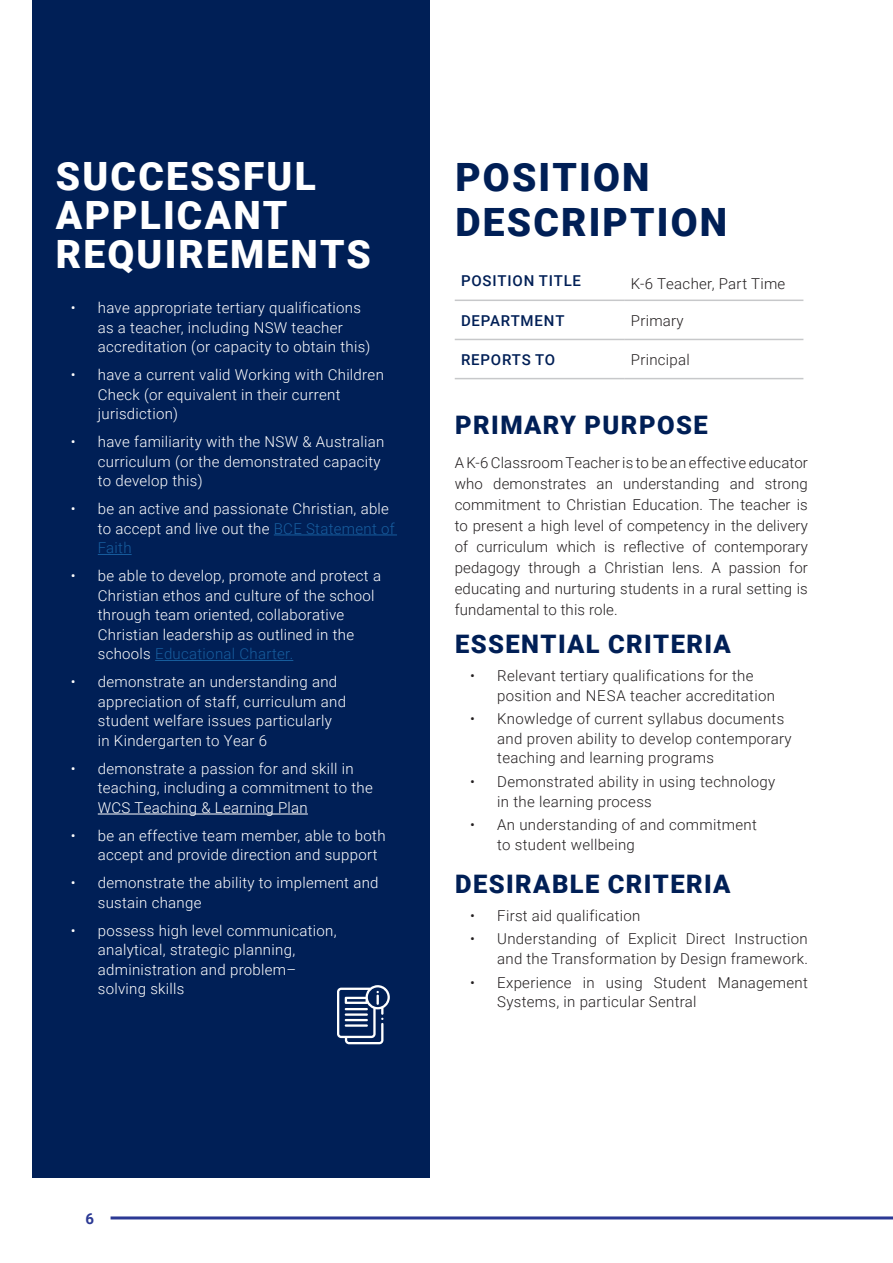
<style>
.page{position:relative;width:893px;height:1263px;background:#fff}
.page>*{position:absolute;margin:0;border:0;box-sizing:border-box;transform-origin:0 0}
.Heading{font:900 39px/39px "Roboto";letter-spacing:.055em;color:#fff}
.Heading-2{font:900 39px/45px "Roboto";letter-spacing:.055em;color:#001f56}
._02_Sub_heading{font:900 25.5px "Roboto";letter-spacing:.055em;color:#001f56}
.Body_text{font:900 25.5px "Roboto";letter-spacing:.055em;color:#001f56}
.t1{font:300 15px/19.5px "Roboto";letter-spacing:.02em;color:#fff}
.Body_text-2{font:300 15px/21px "Roboto";letter-spacing:.02em;color:#231f20}
.Leading_sentence{font:500 15px "Roboto";letter-spacing:.055em;color:#001f56}
.t2{font:700 15px "Roboto";color:#2b3994}
.s1{color:#175d9e}
</style>
<div class="page">
<hr style="left:455px;top:300px;width:170px;height:1px;background:#c7c8ca">
<hr style="left:625px;top:300px;width:178px;height:1px;background:#c7c8ca">
<hr style="left:455px;top:339px;width:170px;height:1px;background:#c7c8ca">
<hr style="left:625px;top:339px;width:178px;height:1px;background:#c7c8ca">
<hr style="left:455px;top:378px;width:170px;height:1px;background:#c7c8ca">
<hr style="left:625px;top:378px;width:178px;height:1px;background:#c7c8ca">
<div style="left:32px;top:0;width:397px;height:1178px;background:#001f56"></div>
<svg style="left:337px;top:985px;width:53px;height:59px"></svg>
<hr style="left:345px;top:1008px;width:23px;height:2px;background:#fff">
<hr style="left:345px;top:1013px;width:23px;height:3px;background:#fff">
<hr style="left:345px;top:1019px;width:23px;height:2px;background:#fff">
<hr style="left:345px;top:1024px;width:23px;height:3px;background:#fff">
<hr style="left:274px;top:535px;width:123px;height:1px;background:#175d9e">
<hr style="left:98px;top:554px;width:34px;height:1px;background:#175d9e">
<hr style="left:155px;top:660px;width:138px;height:1px;background:#175d9e">
<hr style="left:98px;top:814px;width:210px;height:1px;background:#fff">
<hr style="left:111px;top:1216px;width:782px;height:3px;background:#2b3994">
<p class="Heading" style="left:56px;top:155px;width:316px">SUCCESSFUL<br>APPLICANT<br>REQUIREMENTS</p>
<p class="t1" style="left:98px;top:298px;width:274px;text-indent:-27px">• have appropriate tertiary qualifications as a teacher, including NSW teacher accreditation (or capacity to obtain this)</p>
<p class="t1" style="left:98px;top:365px;width:288px;text-indent:-27px">• have a current valid Working with Children<br>Check (or equivalent in their current jurisdiction)</p>
<p class="t1" style="left:98px;top:432px;width:288px;text-indent:-27px">• have familiarity with the NSW &amp; Australian curriculum (or the demonstrated capacity to develop this)</p>
<p class="t1" style="left:98px;top:499px;width:299px;text-indent:-27px">• be an active and passionate Christian, able to accept and live out the <span class="s1">BCE Statement of<br>Faith</span></p>
<p class="t1" style="left:98px;top:566px;width:285px;text-indent:-27px">• be able to develop, promote and protect a Christian ethos and culture of the school through team oriented, collaborative Christian leadership as outlined in the schools <span class="s1">Educational Charter.</span></p>
<p class="t1" style="left:98px;top:672px;width:250px;text-indent:-27px">• demonstrate an understanding and appreciation of staff, curriculum and student welfare issues particularly in Kindergarten to Year 6</p>
<p class="t1" style="left:98px;top:758px;width:277px;text-indent:-27px">• demonstrate a passion for and skill in teaching, including a commitment to the<br>WCS Teaching &amp; Learning Plan</p>
<p class="t1" style="left:98px;top:825px;width:289px;text-indent:-27px">• be an effective team member, able to both accept and provide direction and support</p>
<p class="t1" style="left:98px;top:873px;width:282px;text-indent:-27px">• demonstrate the ability to implement and sustain change</p>
<p class="t1" style="left:98px;top:920px;width:240px;text-indent:-27px">• possess high level communication, analytical, strategic planning, administration and problem– solving skills</p>
<p class="Heading-2" style="left:455px;top:153px;width:273px">POSITION<br>DESCRIPTION</p>
<p class="Leading_sentence" style="left:461px;top:270px;width:122px">POSITION TITLE</p>
<p class="Body_text-2" style="left:631px;top:272px;width:156px">K-6 Teacher, Part Time</p>
<p class="Leading_sentence" style="left:461px;top:310px;width:105px">DEPARTMENT</p>
<p class="Body_text-2" style="left:631px;top:309px;width:54px">Primary</p>
<p class="Leading_sentence" style="left:461px;top:349px;width:96px">REPORTS TO</p>
<p class="Body_text-2" style="left:631px;top:348px;width:61px">Principal</p>
<p class="_02_Sub_heading" style="left:455px;top:407px;width:254px">PRIMARY PURPOSE</p>
<p class="Body_text-2" style="left:455px;top:451px;width:355px;text-align:justify">A K-6 Classroom Teacher is to be an effective educator who demonstrates an understanding and strong commitment to Christian Education. The teacher is to present a high level of competency in the delivery of curriculum which is reflective of contemporary pedagogy through a Christian lens. A passion for educating and nurturing students in a rural setting is fundamental to this role.</p>
<p class="Body_text" style="left:455px;top:626px;width:277px">ESSENTIAL CRITERIA</p>
<p class="Body_text-2" style="left:497px;top:665px;width:279px;line-height:19.5px;text-indent:-27px">• Relevant tertiary qualifications for the position and NESA teacher accreditation</p>
<p class="Body_text-2" style="left:497px;top:709px;width:296px;line-height:19.5px;text-indent:-27px">• Knowledge of current syllabus documents and proven ability to develop contemporary teaching and learning programs</p>
<p class="Body_text-2" style="left:497px;top:771px;width:279px;line-height:19.5px;text-indent:-27px">• Demonstrated ability in using technology in the learning process</p>
<p class="Body_text-2" style="left:497px;top:815px;width:261px;line-height:19.5px;text-indent:-27px">• An understanding of and commitment to student wellbeing</p>
<p class="_02_Sub_heading" style="left:455px;top:866px;width:277px">DESIRABLE CRITERIA</p>
<p class="Body_text-2" style="left:470px;top:904px;width:172px">• First aid qualification</p>
<p class="Body_text-2" style="left:470px;top:929px;width:339px;line-height:19.5px;text-align:right">• Understanding of Explicit Direct Instruction and the Transformation by Design framework.</p>
<p class="Body_text-2" style="left:497px;top:972px;width:312px;line-height:19.5px;text-indent:-27px">• Experience in using Student Management<br>Systems, in particular Sentral</p>
<p class="t2" style="left:85px;top:1208px;width:10px">6</p>
</div>
